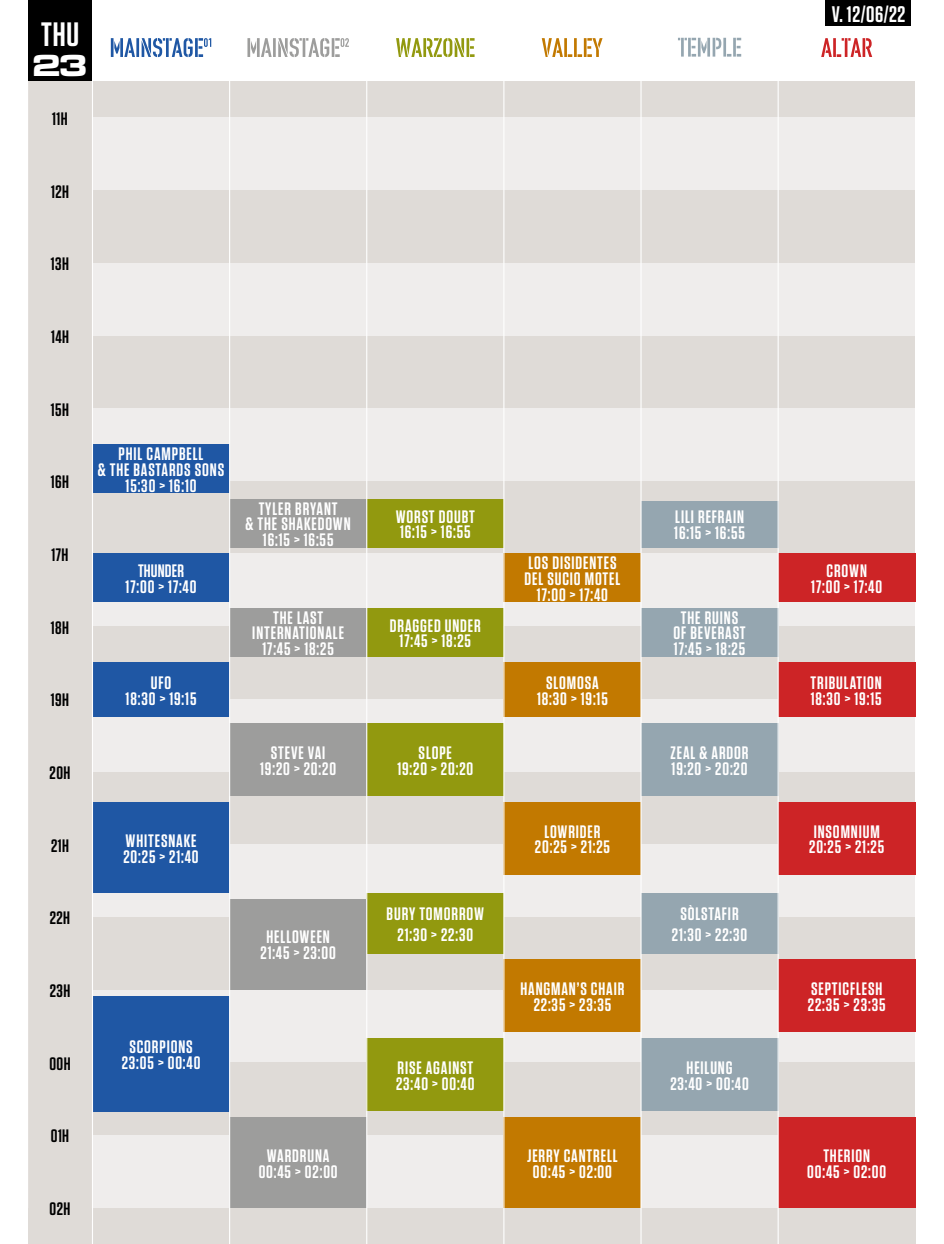
<style>
.page{position:relative;width:944px;height:1244px;background:#fff}
.page>*{position:absolute;margin:0;border:0;box-sizing:border-box;transform-origin:0 0}
.t1{font:600 33.75px "Tungsten";color:#fff}
.t2{font:700 31.5px "Microgramma Ext D";color:#fff}
.t3{font:600 22.5px "Tungsten";color:#fff}
.t4{font:600 18px/15.8px "Tungsten";letter-spacing:.05em;color:#fff;text-align:center}
.t5{font:600 18px "Tungsten";letter-spacing:.025em;color:#000}
.t6{font:600 18px/15.8px "Tungsten";letter-spacing:.01em;color:#fff;text-align:center}
</style>
<div class="page">
<div style="left:825px;top:0;width:86px;height:26px;background:#000"></div>
<div style="left:92px;top:772px;width:823px;height:72px;background:#dfdbd7"></div>
<div style="left:92px;top:481px;width:823px;height:72px;background:#dfdbd7"></div>
<div style="left:92px;top:917px;width:823px;height:73px;background:#dfdbd7"></div>
<div style="left:92px;top:626px;width:823px;height:73px;background:#dfdbd7"></div>
<div style="left:92px;top:335px;width:823px;height:73px;background:#dfdbd7"></div>
<div style="left:92px;top:190px;width:823px;height:73px;background:#dfdbd7"></div>
<div style="left:92px;top:81px;width:823px;height:36px;background:#dfdbd7"></div>
<div style="left:92px;top:844px;width:823px;height:73px;background:#efedec"></div>
<div style="left:92px;top:553px;width:823px;height:73px;background:#efedec"></div>
<div style="left:92px;top:990px;width:823px;height:72px;background:#efedec"></div>
<div style="left:92px;top:699px;width:823px;height:73px;background:#efedec"></div>
<div style="left:92px;top:408px;width:823px;height:73px;background:#efedec"></div>
<div style="left:92px;top:263px;width:823px;height:72px;background:#efedec"></div>
<div style="left:92px;top:117px;width:823px;height:73px;background:#efedec"></div>
<div style="left:28px;top:1208px;width:887px;height:36px;background:#dfdbd7"></div>
<div style="left:92px;top:1062px;width:823px;height:73px;background:#dfdbd7"></div>
<div style="left:92px;top:1135px;width:823px;height:73px;background:#efedec"></div>
<svg style="left:821px;top:38px;width:51px;height:19px"></svg>
<div style="left:778px;top:553px;width:137px;height:49px;background:#cd2426"></div>
<div style="left:778px;top:802px;width:137px;height:73px;background:#cd2426"></div>
<div style="left:778px;top:959px;width:137px;height:73px;background:#cd2426"></div>
<div style="left:778px;top:1117px;width:137px;height:91px;background:#cd2426"></div>
<div style="left:778px;top:662px;width:137px;height:55px;background:#cd2426"></div>
<svg style="left:542px;top:38px;width:61px;height:19px"></svg>
<div style="left:504px;top:553px;width:137px;height:49px;background:#c27900"></div>
<div style="left:504px;top:802px;width:137px;height:73px;background:#c27900"></div>
<div style="left:504px;top:959px;width:137px;height:73px;background:#c27900"></div>
<div style="left:504px;top:1117px;width:137px;height:91px;background:#c27900"></div>
<div style="left:504px;top:662px;width:137px;height:55px;background:#c27900"></div>
<svg style="left:396px;top:38px;width:79px;height:19px"></svg>
<div style="left:367px;top:608px;width:137px;height:48px;background:#92990f"></div>
<div style="left:367px;top:893px;width:137px;height:60px;background:#92990f"></div>
<div style="left:367px;top:1038px;width:137px;height:73px;background:#92990f"></div>
<div style="left:367px;top:723px;width:137px;height:73px;background:#92990f"></div>
<div style="left:367px;top:499px;width:137px;height:48px;background:#92990f"></div>
<svg style="left:111px;top:38px;width:100px;height:19px"></svg>
<div style="left:92px;top:444px;width:138px;height:49px;background:#1f57a4"></div>
<div style="left:92px;top:553px;width:138px;height:49px;background:#1f57a4"></div>
<div style="left:92px;top:662px;width:138px;height:55px;background:#1f57a4"></div>
<div style="left:92px;top:996px;width:138px;height:115px;background:#1f57a4"></div>
<div style="left:92px;top:802px;width:138px;height:91px;background:#1f57a4"></div>
<svg style="left:247px;top:38px;width:102px;height:19px"></svg>
<div style="left:230px;top:499px;width:137px;height:48px;background:#9d9d9c"></div>
<div style="left:230px;top:608px;width:137px;height:48px;background:#9d9d9c"></div>
<div style="left:230px;top:723px;width:137px;height:73px;background:#9d9d9c"></div>
<div style="left:230px;top:899px;width:137px;height:91px;background:#9d9d9c"></div>
<div style="left:230px;top:1117px;width:137px;height:91px;background:#9d9d9c"></div>
<svg style="left:678px;top:38px;width:63px;height:19px"></svg>
<div style="left:641px;top:608px;width:137px;height:48px;background:#95a6b0"></div>
<div style="left:641px;top:723px;width:137px;height:73px;background:#95a6b0"></div>
<div style="left:641px;top:893px;width:137px;height:60px;background:#95a6b0"></div>
<div style="left:641px;top:1038px;width:137px;height:73px;background:#95a6b0"></div>
<div style="left:641px;top:501px;width:137px;height:46px;background:#95a6b0"></div>
<hr style="left:229px;top:14px;width:1px;height:1230px;background:#fff">
<hr style="left:366px;top:14px;width:1px;height:1230px;background:#fff">
<hr style="left:503px;top:14px;width:1px;height:1230px;background:#fff">
<hr style="left:640px;top:14px;width:2px;height:1230px;background:#fff">
<hr style="left:778px;top:14px;width:1px;height:1230px;background:#fff">
<hr style="left:92px;top:14px;width:1px;height:1230px;background:#fff">
<div style="left:28px;top:81px;width:64px;height:1127px;background:#dfdbd7"></div>
<div style="left:28px;top:0;width:64px;height:81px;background:#000"></div>
<h1 class="t1" style="left:41px;top:17px;width:39px">THU</h1>
<h2 class="t2" style="left:32px;top:44px;width:57px">23</h2>
<p class="t5" style="left:52px;top:109px;width:17px">11H</p>
<p class="t5" style="left:51px;top:182px;width:19px">12H</p>
<p class="t5" style="left:51px;top:254px;width:20px">13H</p>
<p class="t5" style="left:51px;top:327px;width:19px">14H</p>
<p class="t5" style="left:51px;top:400px;width:20px">15H</p>
<p class="t5" style="left:51px;top:472px;width:20px">16H</p>
<p class="t5" style="left:52px;top:545px;width:18px">17H</p>
<p class="t5" style="left:51px;top:618px;width:20px">18H</p>
<p class="t5" style="left:51px;top:690px;width:20px">19H</p>
<p class="t5" style="left:50px;top:763px;width:22px">20H</p>
<p class="t5" style="left:51px;top:836px;width:19px">21H</p>
<p class="t5" style="left:50px;top:908px;width:22px">22H</p>
<p class="t5" style="left:50px;top:981px;width:22px">23H</p>
<p class="t5" style="left:49px;top:1054px;width:23px">00H</p>
<p class="t5" style="left:51px;top:1126px;width:20px">01H</p>
<p class="t5" style="left:50px;top:1199px;width:22px">02H</p>
<p class="t4" style="left:98px;top:446px;width:128px">PHIL CAMPBELL<br>&amp; THE BASTARDS SONS<br>15:30 &gt; 16:10</p>
<p class="t6" style="left:126px;top:563px;width:72px">THUNDER<br>17:00 &gt; 17:40</p>
<p class="t4" style="left:126px;top:675px;width:72px">UFO<br>18:30 &gt; 19:15</p>
<p class="t4" style="left:246px;top:501px;width:107px">TYLER BRYANT<br>&amp; THE SHAKEDOWN<br>16:15 &gt; 16:55</p>
<p class="t4" style="left:252px;top:610px;width:93px">THE LAST<br>INTERNATIONALE<br>17:45 &gt; 18:25</p>
<p class="t4" style="left:260px;top:745px;width:77px">STEVE VAI<br>19:20 &gt; 20:20</p>
<p class="t4" style="left:123px;top:833px;width:77px;text-align:left">WHITESNAKE<br>20:25 &gt; 21:40</p>
<p class="t4" style="left:260px;top:929px;width:77px">HELLOWEEN<br>21:45 &gt; 23:00</p>
<p class="t4" style="left:122px;top:1039px;width:80px">SCORPIONS<br>23:05 &gt; 00:40</p>
<p class="t4" style="left:259px;top:1148px;width:80px">WARDRUNA<br>00:45 &gt; 02:00</p>
<p class="t4" style="left:396px;top:509px;width:81px;text-align:left">WORST DOUBT<br>16:15 &gt; 16:55</p>
<p class="t4" style="left:390px;top:618px;width:93px">DRAGGED UNDER<br>17:45 &gt; 18:25</p>
<p class="t4" style="left:397px;top:745px;width:77px">SLOPE<br>19:20 &gt; 20:20</p>
<p class="t4" style="left:387px;top:904px;width:99px;line-height:20.2px">BURY TOMORROW<br>21:30 &gt; 22:30</p>
<p class="t4" style="left:396px;top:1060px;width:80px;text-align:left">RISE AGAINST<br>23:40 &gt; 00:40</p>
<p class="t4" style="left:524px;top:555px;width:98px">LOS DISIDENTES<br>DEL SUCIO MOTEL<br>17:00 &gt; 17:40</p>
<p class="t4" style="left:537px;top:675px;width:72px">SLOMOSA<br>18:30 &gt; 19:15</p>
<p class="t4" style="left:535px;top:824px;width:77px">LOWRIDER<br>20:25 &gt; 21:25</p>
<p class="t4" style="left:520px;top:981px;width:105px">HANGMAN’S CHAIR<br>22:35 &gt; 23:35</p>
<p class="t4" style="left:527px;top:1148px;width:92px">JERRY CANTRELL<br>00:45 &gt; 02:00</p>
<p class="t4" style="left:674px;top:510px;width:72px;text-align:left">LILI REFRAIN<br>16:15 &gt; 16:55</p>
<p class="t4" style="left:673px;top:610px;width:74px">THE RUINS<br>OF BEVERAST<br>17:45 &gt; 18:25</p>
<p class="t4" style="left:671px;top:745px;width:79px;text-align:left">ZEAL &amp; ARDOR<br>19:20 &gt; 20:20</p>
<p class="t4" style="left:672px;top:904px;width:77px;line-height:20.2px">SÒLSTAFIR<br>21:30 &gt; 22:30</p>
<p class="t4" style="left:670px;top:1060px;width:80px">HEILUNG<br>23:40 &gt; 00:40</p>
<p class="t3" style="left:832px;top:2px;width:75px">V. 12/06/22</p>
<p class="t4" style="left:811px;top:563px;width:72px">CROWN<br>17:00 &gt; 17:40</p>
<p class="t4" style="left:811px;top:675px;width:73px;text-align:left">TRIBULATION<br>18:30 &gt; 19:15</p>
<p class="t4" style="left:809px;top:824px;width:77px;text-align:left">INSOMNIUM<br>20:25 &gt; 21:25</p>
<p class="t4" style="left:808px;top:981px;width:79px;text-align:left">SEPTICFLESH<br>22:35 &gt; 23:35</p>
<p class="t4" style="left:807px;top:1148px;width:80px">THERION<br>00:45 &gt; 02:00</p>
</div>
